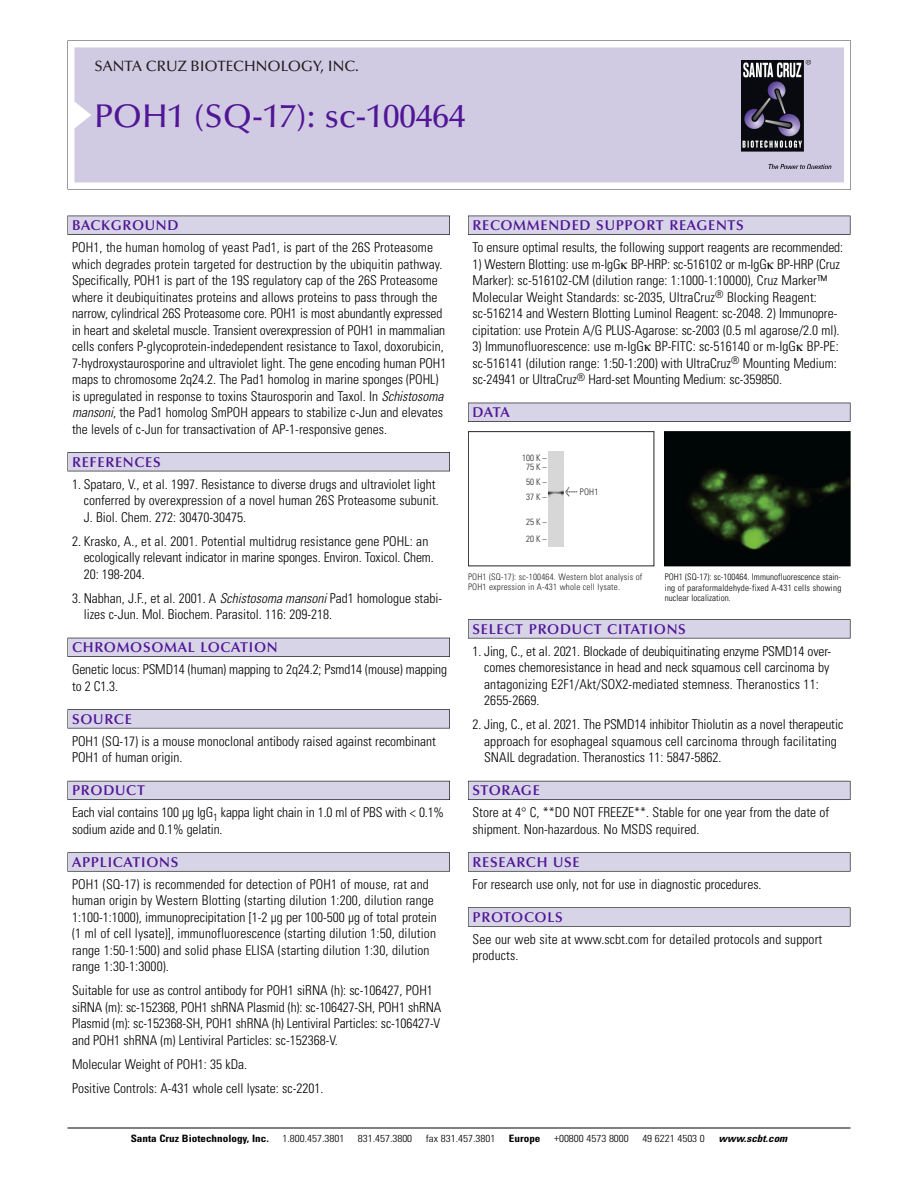
<style>
.page{position:relative;width:918px;height:1188px;background:#fff}
.page>*{position:absolute;margin:0;border:0;box-sizing:border-box;transform-origin:0 0}
.t1{font:500 33px "Optima";color:#511695}
.t2{font:500 15px "Optima";color:#231f20}
.t3{font:600 14.25px "Optima";letter-spacing:.05em;color:#511695}
.t4{font:300 condensed 13.5px/16.5px "Univers";color:#000}
.t5{font:300 condensed 10.2px "Univers";color:#000;scale:1.1 1}
.t6{font:700 condensed 10.2px "Univers";color:#000;scale:1.1 1}
.t7{font:italic 700 condensed 10.2px "Univers";color:#000;scale:1.1 1}
.t8{font:300 condensed 9px/10.5px "Univers";letter-spacing:.02em;color:#000;text-align:justify}
.t9{font:300 condensed 9px/10.5px "Univers";letter-spacing:.02em;color:#272526}
.s1{font-style:italic}
.s2{font-family:"Meta Plus";font-weight:400;font-stretch:normal;font-size:10.5px}
</style>
<div class="page">
<svg style="left:74px;top:41px;width:777px;height:148px"></svg>
<div style="left:74px;top:47px;width:770px;height:135px;background:#d1cae3"></div>
<img style="left:741px;top:60px;width:90px;height:108px">
<div style="left:68px;top:216px;width:382px;height:19px;background:#535256"></div>
<div style="left:68px;top:216px;width:381px;height:18px;background:#d7d4e8"></div>
<div style="left:68px;top:452px;width:382px;height:19px;background:#515155"></div>
<div style="left:68px;top:453px;width:381px;height:18px;background:#d7d4e8"></div>
<div style="left:68px;top:638px;width:382px;height:19px;background:#515057"></div>
<div style="left:68px;top:638px;width:381px;height:18px;background:#d7d4e8"></div>
<div style="left:68px;top:709px;width:382px;height:19px;background:#575659"></div>
<div style="left:68px;top:710px;width:381px;height:18px;background:#d7d4e8"></div>
<div style="left:68px;top:781px;width:382px;height:19px;background:#595860"></div>
<div style="left:68px;top:781px;width:381px;height:18px;background:#d7d4e8"></div>
<svg style="left:68px;top:852px;width:382px;height:20px"></svg>
<div style="left:68px;top:853px;width:381px;height:18px;background:#d7d4e8"></div>
<div style="left:468px;top:216px;width:382px;height:19px;background:#535256"></div>
<div style="left:468px;top:216px;width:382px;height:18px;background:#d7d4e8"></div>
<div style="left:468px;top:403px;width:382px;height:19px;background:#525156"></div>
<div style="left:468px;top:403px;width:382px;height:18px;background:#d7d4e8"></div>
<div style="left:468px;top:619px;width:382px;height:19px;background:#575659"></div>
<div style="left:468px;top:620px;width:382px;height:18px;background:#d7d4e8"></div>
<div style="left:468px;top:781px;width:382px;height:19px;background:#595860"></div>
<div style="left:468px;top:781px;width:382px;height:18px;background:#d7d4e8"></div>
<div style="left:468px;top:852px;width:382px;height:20px;background:#676767"></div>
<div style="left:468px;top:853px;width:382px;height:18px;background:#d7d4e8"></div>
<div style="left:468px;top:907px;width:382px;height:20px;background:#666"></div>
<div style="left:468px;top:908px;width:382px;height:18px;background:#d7d4e8"></div>
<hr style="left:68px;top:1128px;width:782px;height:1px;background:#000">
<img style="left:666px;top:433px;width:182px;height:131px">
<div style="left:664px;top:431px;width:186px;height:135px;border:1px solid #000"></div>
<div style="left:468px;top:431px;width:186px;height:135px;border:1px solid #272526"></div>
<img style="left:548px;top:451px;width:15px;height:95px">
<p class="t2" style="left:94px;top:60px;width:266px">SANTA CRUZ BIOTECHNOLOGY, INC.</p>
<p class="t1" style="left:94px;top:102px;width:373px">POH1 (SQ-17): sc-100464</p>
<p class="t3" style="left:72px;top:219px;width:108px">BACKGROUND</p>
<p class="t4" style="left:72px;top:240px;width:376px">POH1, the human homolog of yeast Pad1, is part of the 26S Proteasome which degrades protein targeted for destruction by the ubiquitin pathway.<br>Specifically, POH1 is part of the 19S regulatory cap of the 26S Proteasome where it deubiquitinates proteins and allows proteins to pass through the narrow, cylindrical 26S Proteasome core. POH1 is most abundantly expressed in heart and skeletal muscle. Transient overexpression of POH1 in mammalian cells confers P-glycoprotein-indedependent resistance to Taxol, doxorubicin, 7-hydroxystaurosporine and ultraviolet light. The gene encoding human POH1 maps to chromosome 2q24.2. The Pad1 homolog in marine sponges (POHL) is upregulated in response to toxins Staurosporin and Taxol. In <span class="s1">Schistosoma mansoni</span>, the Pad1 homolog SmPOH appears to stabilize c-Jun and elevates the levels of c-Jun for transactivation of AP-1-responsive genes.</p>
<p class="t3" style="left:72px;top:456px;width:90px">REFERENCES</p>
<p class="t4" style="left:84px;top:477px;width:357px;text-indent:-12px">1. Spataro, V., et al. 1997. Resistance to diverse drugs and ultraviolet light conferred by overexpression of a novel human 26S Proteasome subunit.<br>J. Biol. Chem. 272: 30470-30475.</p>
<p class="t4" style="left:84px;top:534px;width:352px;text-indent:-12px">2. Krasko, A., et al. 2001. Potential multidrug resistance gene POHL: an ecologically relevant indicator in marine sponges. Environ. Toxicol. Chem.<br>20: 198-204.</p>
<p class="t4" style="left:84px;top:591px;width:360px;text-indent:-12px">3. Nabhan, J.F., et al. 2001. A <span class="s1">Schistosoma mansoni</span>Pad1 homologue stabi&shy;lizes c-Jun. Mol. Biochem. Parasitol. 116: 209-218.</p>
<p class="t3" style="left:72px;top:641px;width:207px">CHROMOSOMAL LOCATION</p>
<p class="t4" style="left:72px;top:663px;width:377px">Genetic locus: PSMD14 (human) mapping to 2q24.2; Psmd14 (mouse) mapping to 2 C1.3.</p>
<p class="t3" style="left:72px;top:713px;width:61px">SOURCE</p>
<p class="t4" style="left:72px;top:734px;width:366px">POH1 (SQ-17) is a mouse monoclonal antibody raised against recombinant<br>POH1 of human origin.</p>
<p class="t3" style="left:72px;top:784px;width:74px">PRODUCT</p>
<p class="t4" style="left:72px;top:806px;width:374px">Each vial contains 100 µg IgG<sub>1</sub> kappa light chain in 1.0 ml of PBS with &lt; 0.1% sodium azide and 0.1% gelatin.</p>
<p class="t3" style="left:72px;top:856px;width:108px">APPLICATIONS</p>
<p class="t4" style="left:72px;top:877px;width:366px">POH1 (SQ-17) is recommended for detection of POH1 of mouse, rat and human origin by Western Blotting (starting dilution 1:200, dilution range 1:100-1:1000), immunoprecipitation [1-2 µg per 100-500 µg of total protein (1 ml of cell lysate)], immunofluorescence (starting dilution 1:50, dilution range 1:50-1:500) and solid phase ELISA (starting dilution 1:30, dilution range 1:30-1:3000).</p>
<p class="t4" style="left:72px;top:984px;width:371px">Suitable for use as control antibody for POH1 siRNA (h): sc-106427, POH1 siRNA (m): sc-152368, POH1 shRNA Plasmid (h): sc-106427-SH, POH1 shRNA Plasmid (m): sc-152368-SH, POH1 shRNA (h) Lentiviral Particles: sc-106427-V and POH1 shRNA (m) Lentiviral Particles: sc-152368-V.</p>
<p class="t4" style="left:72px;top:1057px;width:177px">Molecular Weight of POH1: 35 kDa.</p>
<p class="t4" style="left:72px;top:1081px;width:253px">Positive Controls: A-431 whole cell lysate: sc-2201.</p>
<p class="t3" style="left:473px;top:219px;width:273px">RECOMMENDED SUPPORT REAGENTS</p>
<p class="t4" style="left:473px;top:240px;width:372px">To ensure optimal results, the following support reagents are recommended:</p>
<p class="t4" style="left:473px;top:257px;width:369px">1) Western Blotting: use m-IgG BP-HRP: sc-516102 or m-IgG BP-HRP (Cruz Marker): sc-516102-CM (dilution range: 1:1000-1:10000), Cruz Marker™ Molecular Weight Standards: sc-2035, UltraCruz<sup>®</sup> Blocking Reagent: sc-516214 and Western Blotting Luminol Reagent: sc-2048. 2) Immunopre&shy;cipitation: use Protein A/G PLUS-Agarose: sc-2003 (0.5 ml agarose/2.0 ml).</p>
<p class="t4" style="left:473px;top:339px;width:368px">3) Immunofluorescence: use m-IgG BP-FITC: sc-516140 or m-IgG BP-PE: sc-516141 (dilution range: 1:50-1:200) with UltraCruz<sup>®</sup> Mounting Medium: sc-24941 or UltraCruz<sup>®</sup> Hard-set Mounting Medium: sc-359850.</p>
<p class="t3" style="left:473px;top:406px;width:39px">DATA</p>
<p class="t9" style="left:522px;top:453px;width:26px;line-height:9.8px;text-align:center">100 K –<br>75 K –</p>
<p class="t9" style="left:526px;top:475px;width:22px;line-height:15.5px">50 K –<br>37 K –</p>
<p class="t9" style="left:526px;top:515px;width:22px;line-height:16.2px">25 K –<br>20 K –</p>
<p class="t9" style="left:565px;top:488px;width:35px"><span class="s2">&lt;</span> POH1</p>
<p class="t9" style="left:468px;top:572px;width:176px">POH1 (SQ-17): sc-100464. Western blot analysis of<br>POH1 expression in A-431 whole cell lysate.</p>
<p class="t8" style="left:665px;top:573px;width:178px">POH1 (SQ-17): sc-100464. Immunofluorescence stain&shy;ing of paraformaldehyde-fixed A-431 cells showing nuclear localization.</p>
<p class="t3" style="left:473px;top:623px;width:215px">SELECT PRODUCT CITATIONS</p>
<p class="t4" style="left:484px;top:644px;width:349px;text-indent:-12px">1. Jing, C., et al. 2021. Blockade of deubiquitinating enzyme PSMD14 over&shy;comes chemoresistance in head and neck squamous cell carcinoma by antagonizing E2F1/Akt/SOX2-mediated stemness. Theranostics 11:<br>2655-2669.</p>
<p class="t4" style="left:484px;top:718px;width:361px;text-indent:-12px">2. Jing, C., et al. 2021. The PSMD14 inhibitor Thiolutin as a novel therapeutic approach for esophageal squamous cell carcinoma through facilitating<br>SNAIL degradation. Theranostics 11: 5847-5862.</p>
<p class="t3" style="left:473px;top:784px;width:69px">STORAGE</p>
<p class="t4" style="left:473px;top:806px;width:358px">Store at 4° C, **DO NOT FREEZE**. Stable for one year from the date of shipment. Non-hazardous. No MSDS required.</p>
<p class="t3" style="left:473px;top:856px;width:109px">RESEARCH USE</p>
<p class="t4" style="left:473px;top:877px;width:291px">For research use only, not for use in diagnostic procedures.</p>
<p class="t3" style="left:473px;top:911px;width:92px">PROTOCOLS</p>
<p class="t4" style="left:473px;top:932px;width:351px">See our web site at www.scbt.com for detailed protocols and support products.</p>
<p class="t6" style="left:131px;top:1135px;width:127px">Santa Cruz Biotechnology, Inc.</p>
<p class="t5" style="left:282px;top:1135px;width:58px">1.800.457.3801</p>
<p class="t5" style="left:358px;top:1135px;width:51px">831.457.3800</p>
<p class="t5" style="left:426px;top:1135px;width:65px">fax 831.457.3801</p>
<p class="t6" style="left:509px;top:1135px;width:30px">Europe</p>
<p class="t5" style="left:554px;top:1135px;width:69px">+00800 4573 8000</p>
<p class="t5" style="left:642px;top:1135px;width:58px">49 6221 4503 0</p>
<p class="t7" style="left:719px;top:1135px;width:66px">www.scbt.com</p>
</div>
